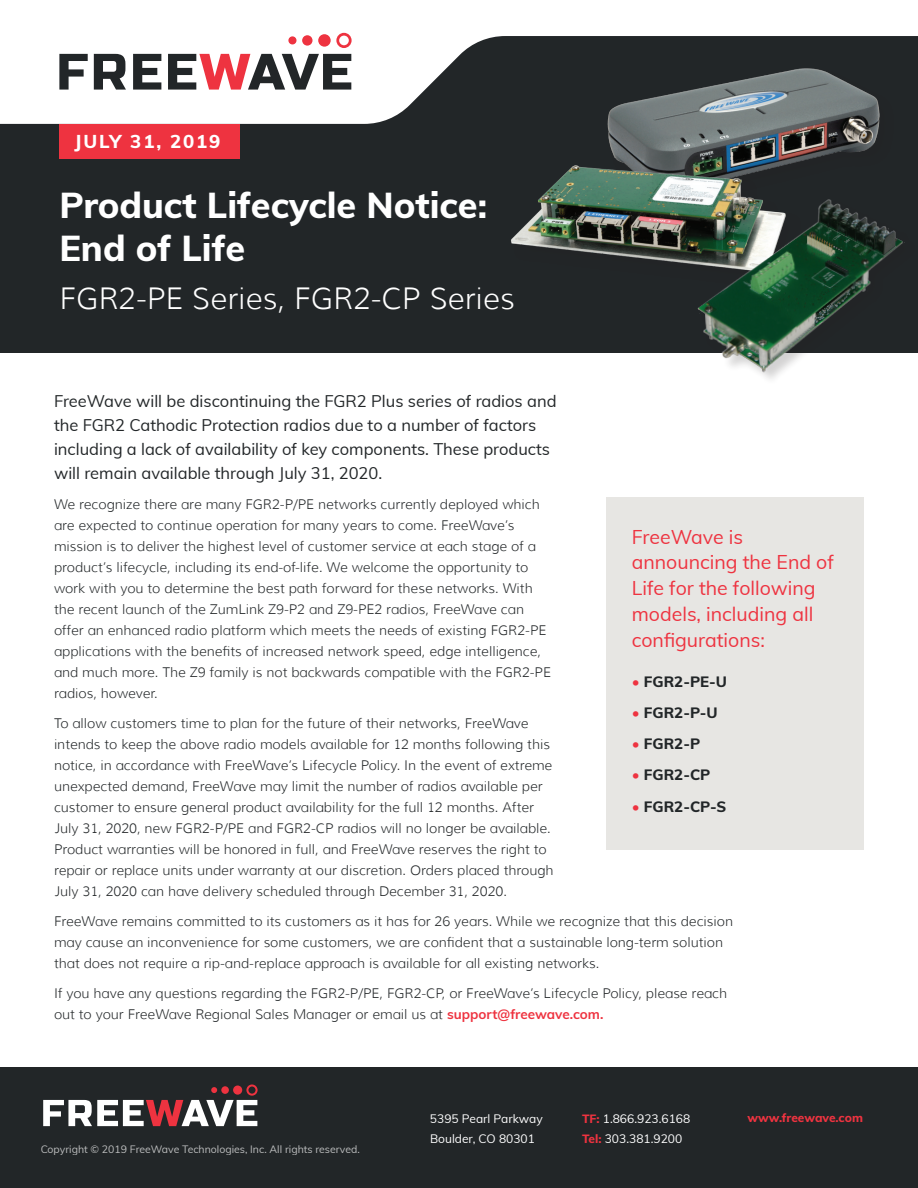
<style>
.page{position:relative;width:918px;height:1188px;background:#fff}
.page>*{position:absolute;margin:0;border:0;box-sizing:border-box;transform-origin:0 0}
.t1{font:800 36px/43.2px "Muli";color:#fff}
.t2{font:300 30px "Muli";color:#fff}
.t3{font:19.5px/25.8px "Muli";color:#ee3340}
.t4{font:800 18.6px "Muli";letter-spacing:.1em;color:#fff}
.t5{font:16.5px/24px "Muli";color:#222628}
.t6{font:800 15px "Muli";color:#222628}
.t7{font:300 13.5px/21px "Muli";color:#222628}
.t8{font:12px/19.5px "Muli";color:#fff}
.t9{font:800 12px "Muli";color:#ee3340}
.t10{font:10.5px "Muli";color:#fff}
.s1{color:#ee3340}
.s2{font-weight:700;color:#ee3340}
.s3{font-weight:800;color:#ee3340}
</style>
<div class="page">
<div style="left:0;top:0;width:918px;height:353px;background:#222628"></div>
<img style="left:607px;top:124px;width:272px;height:40px">
<img style="left:511px;top:136px;width:277px;height:126px">
<div style="left:699px;top:199px;width:218px;height:187px;background:#231f20;opacity:.2"></div>
<img style="left:677px;top:190px;width:236px;height:190px">
<div style="left:59px;top:124px;width:181px;height:35px;background:#ee3340"></div>
<div style="left:606px;top:497px;width:258px;height:353px;background:#e7e6e3"></div>
<div style="left:0;top:1067px;width:918px;height:121px;background:#222628"></div>
<svg style="left:43px;top:1084px;width:215px;height:42px"></svg>
<svg style="left:0;top:0;width:918px;height:124px;fill:#fff"></svg>
<div style="left:288px;top:36px;width:9px;height:8px;background:#ee3340;border-radius:50%"></div>
<div style="left:302px;top:35px;width:11px;height:11px;background:#ee3340;border-radius:50%"></div>
<div style="left:318px;top:34px;width:13px;height:13px;background:#ee3340;border-radius:50%"></div>
<svg style="left:336px;top:33px;width:16px;height:15px"></svg>
<svg style="left:59px;top:54px;width:29px;height:36px"></svg>
<svg style="left:94px;top:54px;width:32px;height:36px"></svg>
<svg style="left:133px;top:54px;width:28px;height:36px"></svg>
<svg style="left:168px;top:54px;width:183px;height:36px"></svg>
<h3 class="t4" style="left:75px;top:127px;width:147px">JULY 31, 2019</h3>
<h1 class="t1" style="left:59px;top:182px;width:429px">Product Lifecycle Notice:<br>End of Life</h1>
<h2 class="t2" style="left:59px;top:280px;width:457px">FGR2-PE Series, FGR2-CP Series</h2>
<p class="t5" style="left:54px;top:388px;width:504px">FreeWave will be discontinuing the FGR2 Plus series of radios and the FGR2 Cathodic Protection radios due to a number of factors including a lack of availability of key components. These products will remain available through July 31, 2020.</p>
<p class="t7" style="left:54px;top:494px;width:499px">We recognize there are many FGR2-P/PE networks currently deployed which are expected to continue operation for many years to come. FreeWave’s mission is to deliver the highest level of customer service at each stage of a product’s lifecycle, including its end-of-life. We welcome the opportunity to work with you to determine the best path forward for these networks. With the recent launch of the ZumLink Z9-P2 and Z9-PE2 radios, FreeWave can offer an enhanced radio platform which meets the needs of existing FGR2-PE applications with the benefits of increased network speed, edge intelligence, and much more. The Z9 family is not backwards compatible with the FGR2-PE radios, however.</p>
<p class="t7" style="left:54px;top:713px;width:501px">To allow customers time to plan for the future of their networks, FreeWave intends to keep the above radio models available for 12 months following this notice, in accordance with FreeWave’s Lifecycle Policy. In the event of extreme unexpected demand, FreeWave may limit the number of radios available per customer to ensure general product availability for the full 12 months. After July 31, 2020, new FGR2-P/PE and FGR2-CP radios will no longer be available.<br>Product warranties will be honored in full, and FreeWave reserves the right to repair or replace units under warranty at our discretion. Orders placed through July 31, 2020 can have delivery scheduled through December 31, 2020.</p>
<h3 class="t3" style="left:632px;top:523px;width:204px">FreeWave is announcing the End of<br>Life for the following models, including all configurations:</h3>
<p class="t6" style="left:632px;top:671px;width:97px"><span class="s1">•</span> FGR2-PE-U</p>
<p class="t6" style="left:632px;top:702px;width:87px"><span class="s1">•</span> FGR2-P-U</p>
<p class="t6" style="left:632px;top:733px;width:70px"><span class="s1">•</span> FGR2-P</p>
<p class="t6" style="left:632px;top:764px;width:80px"><span class="s1">•</span> FGR2-CP</p>
<p class="t6" style="left:632px;top:795px;width:96px"><span class="s1">•</span> FGR2-CP-S</p>
<p class="t7" style="left:54px;top:911px;width:681px">FreeWave remains committed to its customers as it has for 26 years. While we recognize that this decision may cause an inconvenience for some customers, we are confident that a sustainable long-term solution that does not require a rip-and-replace approach is available for all existing networks.</p>
<p class="t7" style="left:54px;top:983px;width:675px">If you have any questions regarding the FGR2-P/PE, FGR2-CP, or FreeWave’s Lifecycle Policy, please reach out to your FreeWave Regional Sales Manager or email us at <span class="s2">support@freewave.com.</span></p>
<p class="t10" style="left:40px;top:1141px;width:321px">Copyright © 2019 FreeWave Technologies, Inc. All rights reserved.</p>
<p class="t8" style="left:430px;top:1109px;width:114px">5395 Pearl Parkway<br>Boulder, CO 80301</p>
<p class="t8" style="left:582px;top:1109px;width:110px"><span class="s3">TF:</span> 1.866.923.6168<br><span class="s3">Tel:</span> 303.381.9200</p>
<p class="t9" style="left:747px;top:1109px;width:117px">www.freewave.com</p>
</div>
